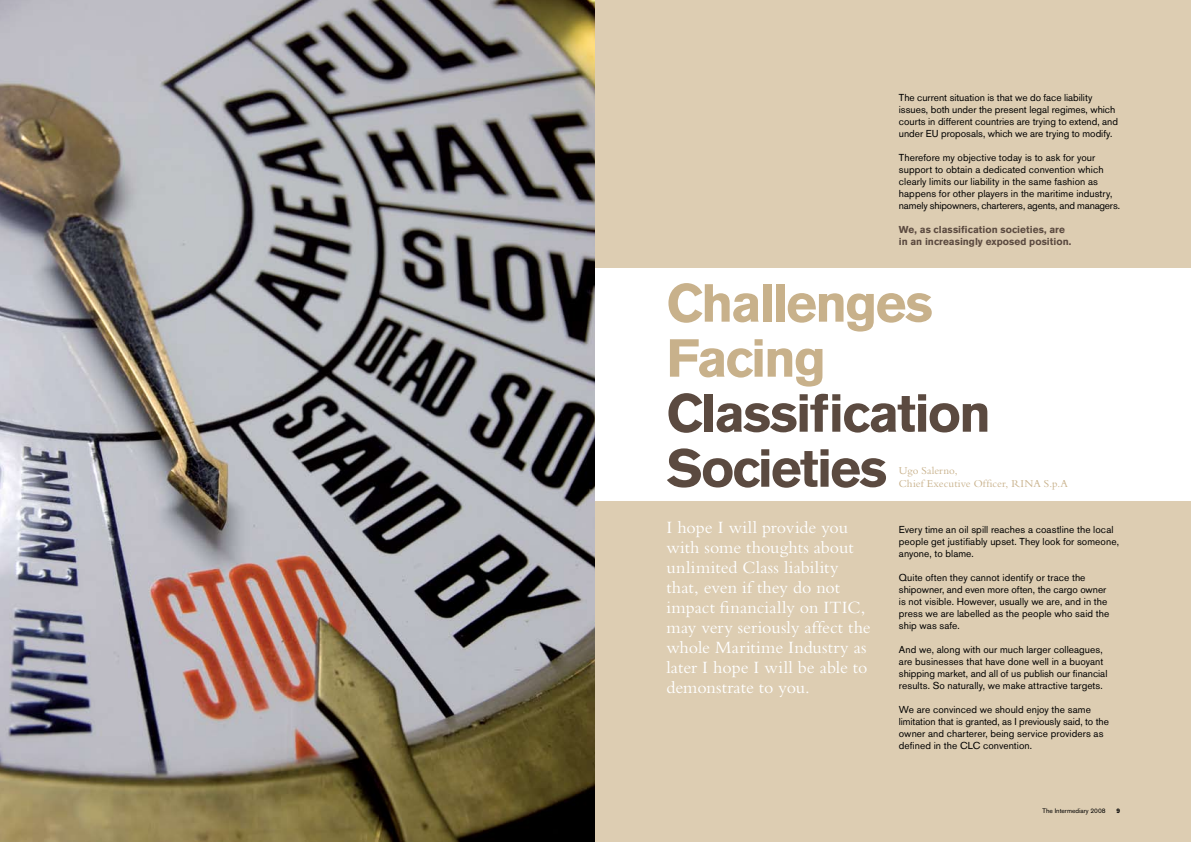
<style>
.page{position:relative;width:1191px;height:842px;background:#fff}
.page>*{position:absolute;margin:0;border:0;box-sizing:border-box;transform-origin:0 0}
.t1{font:700 53px/55px "Akzidenz Grotesk BE";letter-spacing:-.035em;color:#5b4a40}
.t2{font:700 53px/55px "Akzidenz Grotesk BE";letter-spacing:-.04em;color:#c8b18b}
.t3{font:18px/20px "Bembo";color:#fff}
.t4{font:11px/13px "Bembo";letter-spacing:.005em;color:#c8b18b}
.t5{font:10px/12px "Akzidenz Grotesk BE";letter-spacing:.005em;color:#000}
.t6{font:700 10px/12px "Akzidenz Grotesk BE";letter-spacing:.005em;color:#5b4a40}
.t7{font:6.5px "Akzidenz Grotesk BE";color:#000}
.t8{font:700 6.5px "Akzidenz Grotesk BE";color:#000}
</style>
<div class="page">
<img style="left:0;top:0;width:595px;height:842px">
<div style="left:595px;top:0;width:596px;height:842px;background:#ddcdb2"></div>
<div style="left:595px;top:269px;width:596px;height:232px;background:#fff"></div>
<p class="t5" style="left:899px;top:92px;width:220px">The current situation is that we do face liability issues, both under the present legal regimes, which courts in different countries are trying to extend, and under EU proposals, which we are trying to modify.</p>
<p class="t5" style="left:899px;top:152px;width:223px">Therefore my objective today is to ask for your support to obtain a dedicated convention which clearly limits our liability in the same fashion as happens for other players in the maritime industry, namely shipowners, charterers, agents, and managers.</p>
<p class="t6" style="left:899px;top:224px;width:174px">We, as classification societies, are in an increasingly exposed position.</p>
<h1 class="t2" style="left:666px;top:276px;width:268px">Challenges<br>Facing</h1>
<h1 class="t1" style="left:666px;top:386px;width:326px">Classification<br>Societies</h1>
<p class="t4" style="left:899px;top:463px;width:170px">Ugo Salerno,<br>Chief Executive Officer, RINA S.p.A</p>
<h2 class="t3" style="left:666px;top:517px;width:206px">I hope I will provide you with some thoughts about unlimited Class liability that, even if they do not impact financially on ITIC, may very seriously affect the whole Maritime Industry as later I hope I will be able to demonstrate to you.</h2>
<p class="t5" style="left:899px;top:524px;width:221px">Every time an oil spill reaches a coastline the local people get justifiably upset. They look for someone, anyone, to blame.</p>
<p class="t5" style="left:899px;top:572px;width:212px">Quite often they cannot identify or trace the shipowner, and even more often, the cargo owner is not visible. However, usually we are, and in the press we are labelled as the people who said the ship was safe.</p>
<p class="t5" style="left:899px;top:644px;width:210px">And we, along with our much larger colleagues, are businesses that have done well in a buoyant shipping market, and all of us publish our financial results. So naturally, we make attractive targets.</p>
<p class="t5" style="left:899px;top:704px;width:211px">We are convinced we should enjoy the same limitation that is granted, as I previously said, to the owner and charterer, being service providers as defined in the CLC convention.</p>
<p class="t7" style="left:1042px;top:807px;width:65px">The Intermediary 2008</p>
<p class="t8" style="left:1116px;top:807px;width:5px">9</p>
</div>
